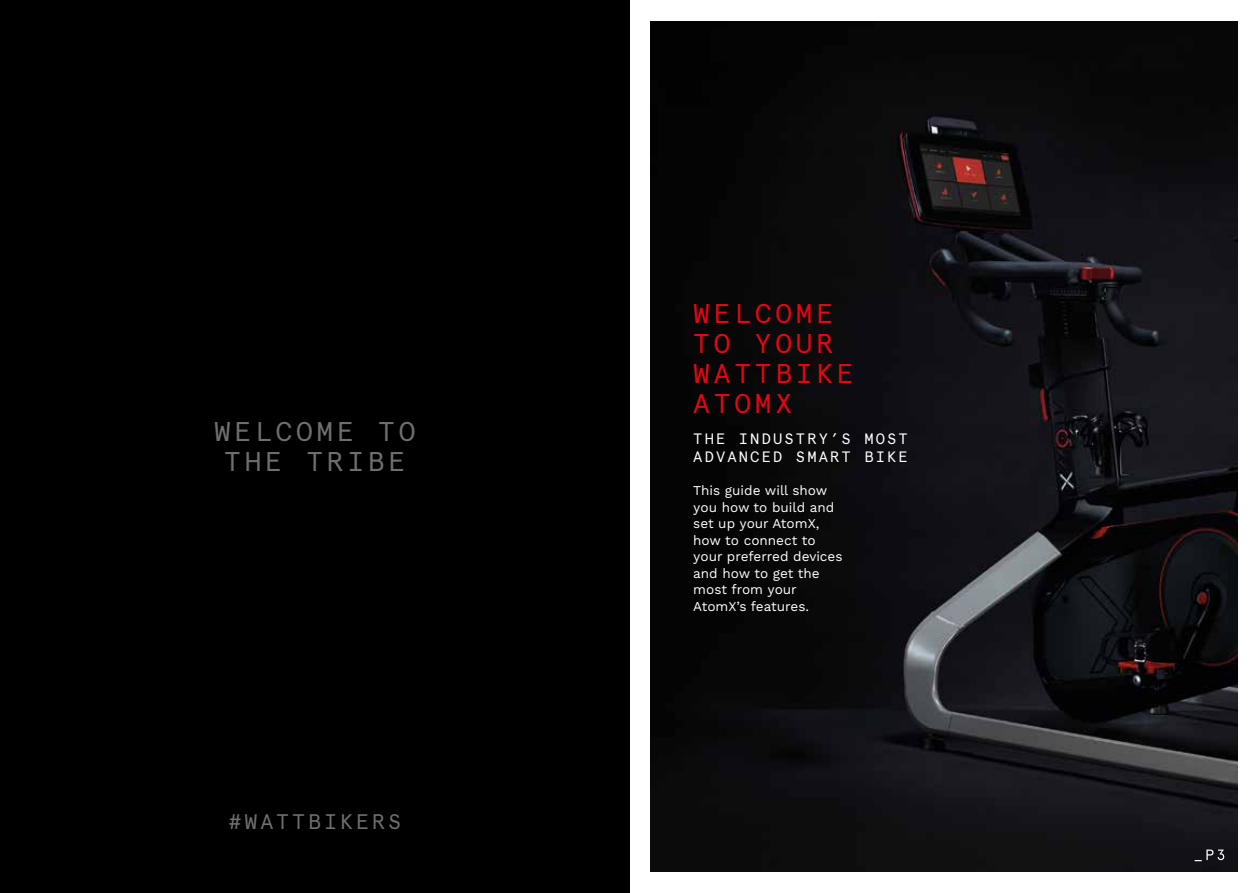
<style>
.page{position:relative;width:1259px;height:893px;background:#fff}
.page>*{position:absolute;margin:0;border:0;box-sizing:border-box;transform-origin:0 0}
.t1{font:27px/30px "Apercu Pro Mono";letter-spacing:.14em;color:#e30613}
.t2{font:27px/30.6px "Apercu Pro Mono";letter-spacing:.14em;color:#706f6f;text-align:center}
.t3{font:21px "Apercu Pro Mono";letter-spacing:.14em;color:#706f6f}
.t4{font:15px/18px "Apercu Pro Mono";letter-spacing:.14em;color:#fff}
.t5{font:13.5px/16.5px "Work Sans";color:#fff}
</style>
<div class="page">
<div style="left:0;top:0;width:629px;height:893px;background:#000"></div>
<img style="left:651px;top:21px;width:586px;height:851px">
<svg style="left:1194px;top:849px;width:30px;height:12px"></svg>
<h1 class="t2" style="left:214px;top:414px;width:203px">WELCOME TO<br>THE TRIBE</h1>
<h2 class="t3" style="left:228px;top:806px;width:174px">#WATTBIKERS</h2>
<h1 class="t1" style="left:693px;top:297px;width:162px">WELCOME<br>TO YOUR<br>WATTBIKE<br>ATOMX</h1>
<p class="t4" style="left:693px;top:429px;width:216px">THE INDUSTRY’S MOST<br>ADVANCED SMART BIKE</p>
<p class="t5" style="left:693px;top:483px;width:151px">This guide will show you how to build and set up your AtomX, how to connect to your preferred devices and how to get the most from your<br>AtomX’s features.</p>
</div>
